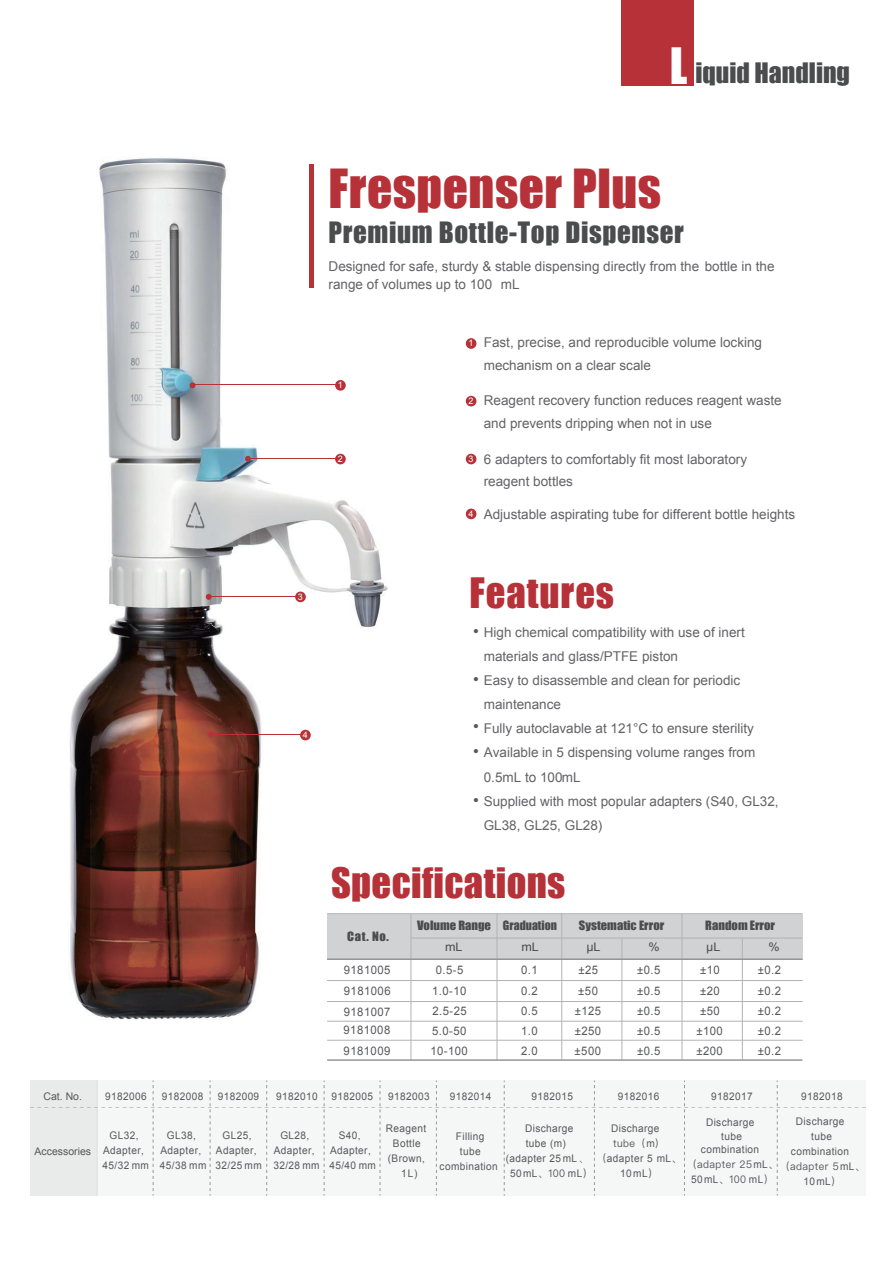
<style>
.page{position:relative;width:893px;height:1263px;background:#fff}
.page>*{position:absolute;margin:0;border:0;box-sizing:border-box;transform-origin:0 0}
.t1{font:49.5px "Impact";letter-spacing:.01em;color:#b63138}
.t2{font:38.55px "Impact";letter-spacing:.01em;color:#b63138}
.t3{font:27px "Impact";letter-spacing:.025em;color:#4b4c4d}
.t4{font:25.8px "Impact";color:#4b4c4d}
.t5{font:16.5px/25.2px "Arial";color:#57585a}
.t6{font:13.5px/24px "Arial";color:#636366}
.t7{font:11.85px/20.2px "Arial";letter-spacing:.04em;color:#57585a;text-align:center;scale:.96 1}
.t8{font:11.85px "Impact";color:#4b4c4d;scale:1.07 1}
.t9{font:11.85px "Arial";color:#4b4c4d;scale:1.07 1}
.t10{font:10.5px/15px "Arial";letter-spacing:.04em;color:#57585a;text-align:center;scale:.96 1}
.t11{font:10.5px "Ping Fang SC";letter-spacing:.04em;color:#57585a;scale:.96 1}
.t12{font:10.5px "Arial";color:#57585a}
.t13{font:10.5px "Arial";letter-spacing:.04em;color:#57585a}
.t14{font:9px "Arial";color:#fff}
.t15{font:6.6px "Arial";color:#97989c;scale:2.04 1}
.s1{font-size:46.05px;color:#fff}
.s2{font-family:"Arial"}
.s3{font-family:"Ping Fang SC"}
.s4{font-family:"Ping Fang SC";font-weight:300}
</style>
<div class="page">
<img style="left:70px;top:158px;width:320px;height:863px">
<div style="left:327px;top:914px;width:475px;height:45px;background:#d1d2d4"></div>
<div style="left:622px;top:0;width:72px;height:86px;background:#b63138"></div>
<div style="left:309px;top:164px;width:5px;height:124px;background:#b63138"></div>
<hr style="left:249px;top:458px;width:90px;height:1px;background:#b63138">
<hr style="left:192px;top:385px;width:144px;height:1px;background:#b63138">
<hr style="left:212px;top:734px;width:90px;height:1px;background:#b63138">
<hr style="left:327px;top:913px;width:475px;height:1px;background:#b2b3b7">
<hr style="left:327px;top:980px;width:476px;height:1px;background:#b2b3b7">
<hr style="left:327px;top:1001px;width:476px;height:1px;background:#b2b3b7">
<hr style="left:327px;top:1021px;width:476px;height:1px;background:#b2b3b7">
<hr style="left:327px;top:1040px;width:476px;height:1px;background:#b2b3b7">
<hr style="left:411px;top:913px;width:1px;height:147px;background:#b2b3b7">
<div style="left:30px;top:1080px;width:67px;height:115px;background:#e9eaea"></div>
<div style="left:96px;top:1080px;width:770px;height:115px;background:#f5f6f6"></div>
<svg style="left:153px;top:1080px;width:1px;height:115px"></svg>
<svg style="left:210px;top:1080px;width:1px;height:115px"></svg>
<svg style="left:266px;top:1080px;width:1px;height:115px"></svg>
<svg style="left:324px;top:1080px;width:1px;height:115px"></svg>
<svg style="left:380px;top:1080px;width:1px;height:115px"></svg>
<svg style="left:436px;top:1080px;width:1px;height:115px"></svg>
<svg style="left:504px;top:1080px;width:1px;height:115px"></svg>
<svg style="left:594px;top:1080px;width:1px;height:115px"></svg>
<svg style="left:684px;top:1080px;width:1px;height:115px"></svg>
<svg style="left:777px;top:1080px;width:1px;height:115px"></svg>
<hr style="left:497px;top:913px;width:1px;height:147px;background:#b2b3b7">
<hr style="left:561px;top:913px;width:1px;height:147px;background:#b2b3b7">
<hr style="left:621px;top:938px;width:1px;height:122px;background:#b2b3b7">
<hr style="left:682px;top:913px;width:1px;height:147px;background:#b2b3b7">
<hr style="left:742px;top:938px;width:1px;height:122px;background:#b2b3b7">
<hr style="left:411px;top:938px;width:391px;height:1px;background:#b2b3b7">
<hr style="left:327px;top:958px;width:475px;height:2px;background:#939598">
<hr style="left:327px;top:1059px;width:475px;height:2px;background:#939598">
<div style="left:335px;top:380px;width:11px;height:11px;background:#b63138;border-radius:50%"></div>
<div style="left:466px;top:338px;width:10px;height:11px;background:#b63138;border-radius:50%"></div>
<div style="left:335px;top:454px;width:11px;height:10px;background:#b63138;border-radius:50%"></div>
<div style="left:466px;top:396px;width:10px;height:10px;background:#b63138;border-radius:50%"></div>
<div style="left:466px;top:454px;width:10px;height:10px;background:#b63138;border-radius:50%"></div>
<div style="left:466px;top:509px;width:10px;height:10px;background:#b63138;border-radius:50%"></div>
<hr style="left:209px;top:596px;width:90px;height:1px;background:#b63138">
<div style="left:295px;top:591px;width:11px;height:11px;background:#b63138;border-radius:50%"></div>
<div style="left:300px;top:730px;width:11px;height:10px;background:#b63138;border-radius:50%"></div>
<svg style="left:208px;top:732px;width:6px;height:5px"></svg>
<svg style="left:206px;top:594px;width:6px;height:6px"></svg>
<svg style="left:245px;top:456px;width:6px;height:6px"></svg>
<svg style="left:190px;top:382px;width:5px;height:6px"></svg>
<h3 class="t4" style="left:670px;top:53px;width:182px"><span class="s1">L</span> iquid Handling</h3>
<h1 class="t1" style="left:329px;top:150px;width:334px">Frespenser Plus</h1>
<h3 class="t3" style="left:329px;top:211px;width:357px">Premium Bottle-Top Dispenser</h3>
<p class="t6" style="left:329px;top:257px;width:447px;line-height:18px">Designed for safe, sturdy &amp; stable dispensing directly from the bottle in the range of volumes up to 100 mL</p>
<p class="t14" style="left:298px;top:591px;width:7px">3</p>
<p class="t14" style="left:303px;top:729px;width:7px">4</p>
<p class="t14" style="left:338px;top:379px;width:7px">1</p>
<p class="t14" style="left:338px;top:453px;width:7px">2</p>
<p class="t14" style="left:468px;top:337px;width:7px">1</p>
<p class="t14" style="left:468px;top:395px;width:7px">2</p>
<p class="t14" style="left:468px;top:453px;width:7px">3</p>
<p class="t14" style="left:468px;top:508px;width:7px">4</p>
<p class="t6" style="left:484px;top:331px;width:280px;line-height:22.5px">Fast, precise, and reproducible volume locking mechanism on a clear scale</p>
<p class="t6" style="left:484px;top:389px;width:299px;line-height:22.5px">Reagent recovery function reduces reagent waste and prevents dripping when not in use</p>
<p class="t6" style="left:484px;top:448px;width:265px;line-height:22.5px">6 adapters to comfortably fit most laboratory reagent bottles</p>
<p class="t6" style="left:484px;top:503px;width:313px">Adjustable aspirating tube for different bottle heights</p>
<h2 class="t2" style="left:470px;top:563px;width:146px">Features</h2>
<p class="t6" style="left:484px;top:621px;width:296px">High chemical compatibility with use of inert materials and glass/PTFE piston<br>Easy to disassemble and clean for periodic maintenance<br>Fully autoclavable at 121°C to ensure sterility Available in 5 dispensing volume ranges from 0.5mL to 100mL<br>Supplied with most popular adapters (S40, GL32, GL38, GL25, GL28)</p>
<p class="t5" style="left:473px;top:618px;width:7px">•</p>
<p class="t5" style="left:473px;top:667px;width:7px">•</p>
<p class="t5" style="left:473px;top:714px;width:7px">• •</p>
<p class="t5" style="left:473px;top:787px;width:7px">•</p>
<h2 class="t2" style="left:331px;top:853px;width:236px">Specifications</h2>
<p class="t8" style="left:347px;top:927px;width:40px">Cat. No.</p>
<p class="t8" style="left:417px;top:916px;width:132px">Volume Range Graduation</p>
<p class="t8" style="left:579px;top:916px;width:81px">Systematic Error</p>
<p class="t8" style="left:705px;top:916px;width:67px">Random Error</p>
<p class="t9" style="left:445px;top:939px;width:18px">mL</p>
<p class="t9" style="left:521px;top:939px;width:18px">mL</p>
<p class="t9" style="left:586px;top:939px;width:15px">μL</p>
<p class="t9" style="left:648px;top:939px;width:12px">%</p>
<p class="t9" style="left:706px;top:939px;width:15px">μL</p>
<p class="t9" style="left:769px;top:939px;width:12px">%</p>
<p class="t7" style="left:637px;top:960px;width:26px;text-align:justify">±0.5 ±0.5 ±0.5 ±0.5 ±0.5</p>
<p class="t7" style="left:758px;top:960px;width:26px;text-align:justify">±0.2 ±0.2 ±0.2 ±0.2 ±0.2</p>
<p class="t7" style="left:344px;top:960px;width:50px">9181005</p>
<p class="t7" style="left:430px;top:960px;width:41px">0.5-5<br>1.0-10<br>2.5-25<br>5.0-50<br>10-100</p>
<p class="t7" style="left:521px;top:960px;width:19px;text-align:justify">0.1<br>0.2<br>0.5<br>1.0<br>2.0</p>
<p class="t7" style="left:575px;top:960px;width:29px">±25 ±50 ±125 ±250 ±500</p>
<p class="t7" style="left:696px;top:960px;width:29px">±10 ±20 ±50 ±100 ±200</p>
<p class="t7" style="left:344px;top:981px;width:50px;text-align:left">9181006<br>9181007</p>
<p class="t7" style="left:344px;top:1019px;width:50px;line-height:21px;text-align:left">9181008<br>9181009</p>
<p class="t13" style="left:43px;top:1089px;width:40px">Cat. No.</p>
<p class="t10" style="left:105px;top:1089px;width:45px">9182006</p>
<p class="t10" style="left:103px;top:1128px;width:50px">GL32,<br>Adapter,<br>45/32 mm</p>
<p class="t10" style="left:160px;top:1128px;width:50px">GL38,<br>Adapter,<br>45/38 mm</p>
<p class="t10" style="left:216px;top:1128px;width:50px">GL25,<br>Adapter,<br>32/25 mm</p>
<p class="t10" style="left:273px;top:1128px;width:50px">GL28,<br>Adapter,<br>32/28 mm</p>
<p class="t10" style="left:329px;top:1128px;width:50px">S40,<br>Adapter,<br>45/40 mm</p>
<p class="t10" style="left:162px;top:1089px;width:45px">9182008</p>
<p class="t10" style="left:218px;top:1089px;width:45px">9182009</p>
<p class="t10" style="left:276px;top:1089px;width:45px">9182010</p>
<p class="t10" style="left:332px;top:1089px;width:45px">9182005</p>
<p class="t10" style="left:388px;top:1089px;width:45px">9182003</p>
<p class="t10" style="left:450px;top:1089px;width:45px">9182014</p>
<p class="t10" style="left:532px;top:1089px;width:45px">9182015</p>
<p class="t10" style="left:618px;top:1089px;width:45px">9182016</p>
<p class="t10" style="left:711px;top:1089px;width:45px">9182017</p>
<p class="t10" style="left:801px;top:1089px;width:45px">9182018</p>
<p class="t15" style="left:30px;top:1103px;width:411px">----------------------------------------------------------------------------------------------------------------------</p>
<p class="t10" style="left:791px;top:1113px;width:62px">Discharge tube combination</p>
<p class="t11" style="left:780px;top:1159px;width:90px">（adapter 5<span class="s2">mL</span>、</p>
<p class="t10" style="left:803px;top:1173px;width:41px">10mL<span class="s3">）</span></p>
<p class="t10" style="left:701px;top:1116px;width:62px;line-height:13.5px">Discharge tube combination</p>
<p class="t11" style="left:687px;top:1158px;width:97px">（adapter 25<span class="s2">mL</span>、</p>
<p class="t10" style="left:691px;top:1172px;width:88px">50mL<span class="s3">、100</span> mL<span class="s3">）</span></p>
<p class="t10" style="left:386px;top:1121px;width:44px">Reagent</p>
<p class="t10" style="left:393px;top:1136px;width:30px">Bottle</p>
<p class="t10" style="left:388px;top:1151px;width:40px">(Brown,</p>
<p class="t10" style="left:401px;top:1166px;width:19px">1L)</p>
<p class="t10" style="left:525px;top:1121px;width:52px">Discharge</p>
<p class="t10" style="left:526px;top:1136px;width:43px">tube (m)</p>
<p class="t10" style="left:506px;top:1151px;width:88px">(adapter 25 mL<span class="s4">、</span></p>
<p class="t10" style="left:510px;top:1166px;width:88px">50mL<span class="s3">、100</span> mL<span class="s3">）</span></p>
<p class="t10" style="left:611px;top:1121px;width:52px">Discharge</p>
<p class="t11" style="left:613px;top:1137px;width:55px">tube（<span class="s2">m</span>）</p>
<p class="t10" style="left:596px;top:1151px;width:90px"><span class="s3">（</span>adapter 5 mL<span class="s3">、<br></span>10mL<span class="s3">）</span></p>
<p class="t10" style="left:440px;top:1129px;width:62px">Filling<br>tube combination</p>
<p class="t12" style="left:35px;top:1144px;width:58px">Accessories</p>
</div>
